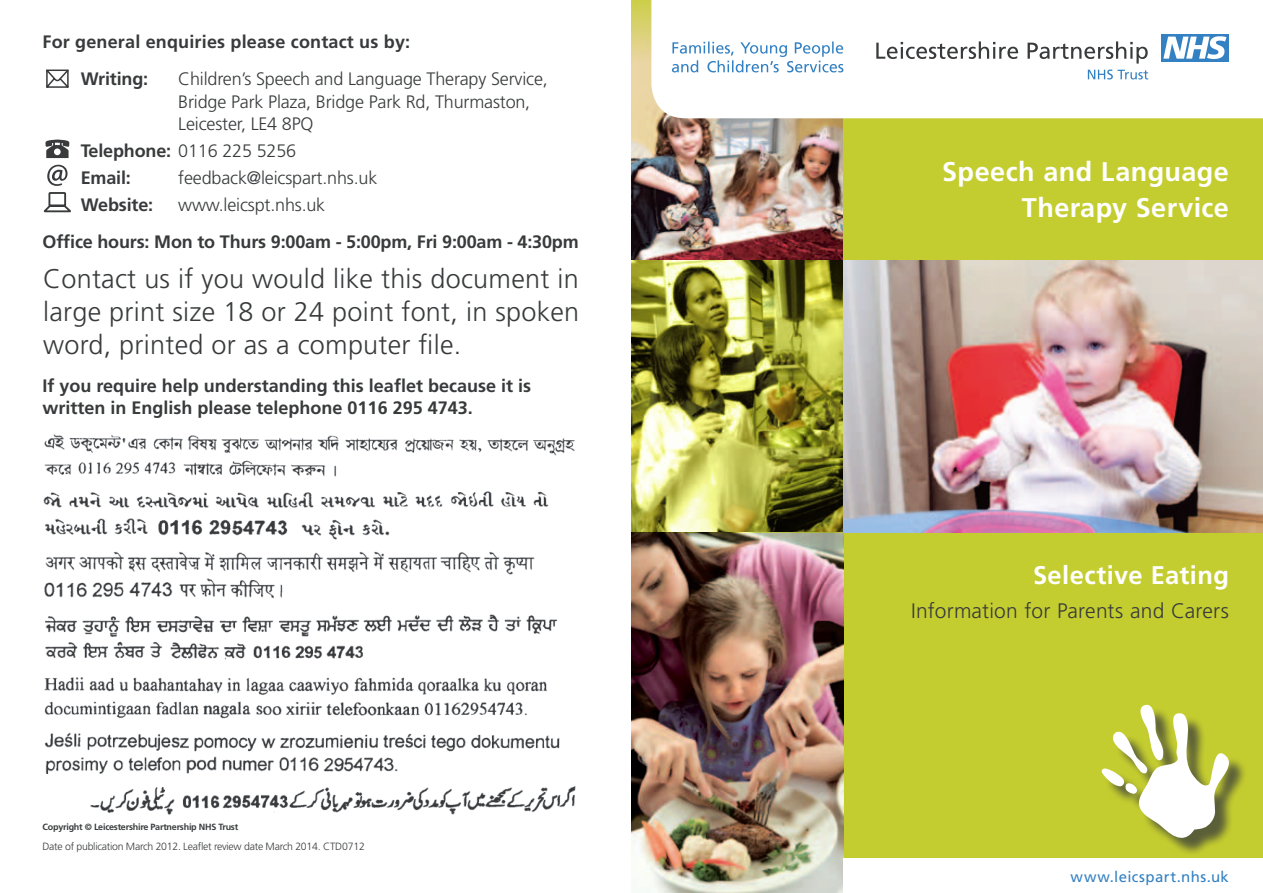
<style>
.page{position:relative;width:1263px;height:893px;background:#fff}
.page>*{position:absolute;margin:0;border:0;box-sizing:border-box;transform-origin:0 0}
.t1{font:300 27px/33px "Frutiger";letter-spacing:.01em;color:#383a3b;text-align:justify}
.t2{font:700 27px/36px "Frutiger";letter-spacing:.015em;color:#fff;text-align:right}
.t3{font:700 25.5px "Frutiger";letter-spacing:.015em;color:#fff}
.t4{font:300 21px "Frutiger";letter-spacing:.005em;color:#383a3b}
.t5{font:700 18px/26.7px "Frutiger";color:#383a3b}
.t6{font:300 18px/22.5px "Frutiger";letter-spacing:-.01em;color:#383a3b}
.t7{font:15px "Frutiger";letter-spacing:.025em;color:#3381c2}
.t8{font:300 10.5px "Frutiger";letter-spacing:-.025em;color:#383a3b}
.t9{font:700 9px "Frutiger";letter-spacing:-.025em;color:#383a3b}
.s1{font-weight:300}
</style>
<div class="page">
<img style="left:631px;top:0;width:212px;height:261px">
<img style="left:631px;top:533px;width:212px;height:360px">
<div style="left:843px;top:72px;width:420px;height:821px;background:#c4cd2f"></div>
<img style="left:843px;top:261px;width:420px;height:272px">
<svg style="left:651px;top:0;width:612px;height:118px"></svg>
<svg style="left:876px;top:41px;width:142px;height:18px"></svg>
<svg style="left:1027px;top:41px;width:121px;height:23px"></svg>
<svg style="left:1088px;top:70px;width:60px;height:9px"></svg>
<div style="left:1161px;top:34px;width:68px;height:27px;background:#3381c2"></div>
<svg style="left:1163px;top:36px;width:63px;height:23px"></svg>
<div style="left:1104px;top:708px;width:143px;height:148px;background:#383a3b;opacity:.75"></div>
<svg style="left:1101px;top:704px;width:131px;height:144px"></svg>
<div style="left:843px;top:859px;width:420px;height:34px;background:#fff"></div>
<svg style="left:631px;top:261px;width:212px;height:272px;background:#9b9c47"></svg>
<svg style="left:672px;top:41px;width:171px;height:31px"></svg>
<svg style="left:46px;top:70px;width:23px;height:18px"></svg>
<svg style="left:45px;top:140px;width:24px;height:18px"></svg>
<div style="left:54px;top:148px;width:7px;height:7px;background:#fff;border-radius:50%"></div>
<svg style="left:47px;top:165px;width:21px;height:21px"></svg>
<svg style="left:44px;top:192px;width:27px;height:20px"></svg>
<img style="left:44px;top:434px;width:532px;height:381px">
<p class="t5" style="left:43px;top:28px;width:369px">For general enquiries please contact us by:</p>
<p class="t5" style="left:81px;top:66px;width:69px">Writing:</p>
<p class="t6" style="left:178px;top:68px;width:371px">Children’s Speech and Language Therapy Service,<br>Bridge Park Plaza, Bridge Park Rd, Thurmaston,<br>Leicester, LE4 8PQ</p>
<p class="t5" style="left:81px;top:137px;width:217px">Telephone: <span class="s1">0116 225 5256<br></span>Email:</p>
<p class="t6" style="left:178px;top:166px;width:201px">feedback@leicspart.nhs.uk</p>
<p class="t5" style="left:81px;top:191px;width:74px">Website:</p>
<p class="t6" style="left:178px;top:193px;width:148px">www.leicspt.nhs.uk</p>
<p class="t5" style="left:43px;top:228px;width:538px">Office hours: Mon to Thurs 9:00am - 5:00pm, Fri 9:00am - 4:30pm</p>
<h1 class="t1" style="left:43px;top:262px;width:538px">Contact us if you would like this document in large print size 18 or 24 point font, in spoken word, printed or as a computer file.</h1>
<p class="t5" style="left:43px;top:374px;width:490px;line-height:22.5px">If you require help understanding this leaflet because it is written in English please telephone 0116 295 4743.</p>
<p class="t9" style="left:43px;top:822px;width:197px">Copyright © Leicestershire Partnership NHS Trust</p>
<p class="t8" style="left:43px;top:841px;width:324px">Date of publication March 2012. Leaflet review date March 2014. CTD0712</p>
<h1 class="t2" style="left:942px;top:153px;width:288px">Speech and Language<br>Therapy Service</h1>
<h2 class="t3" style="left:1033px;top:560px;width:197px">Selective Eating</h2>
<p class="t4" style="left:911px;top:599px;width:319px">Information for Parents and Carers</p>
<p class="t7" style="left:1070px;top:868px;width:160px">www.leicspart.nhs.uk</p>
</div>
